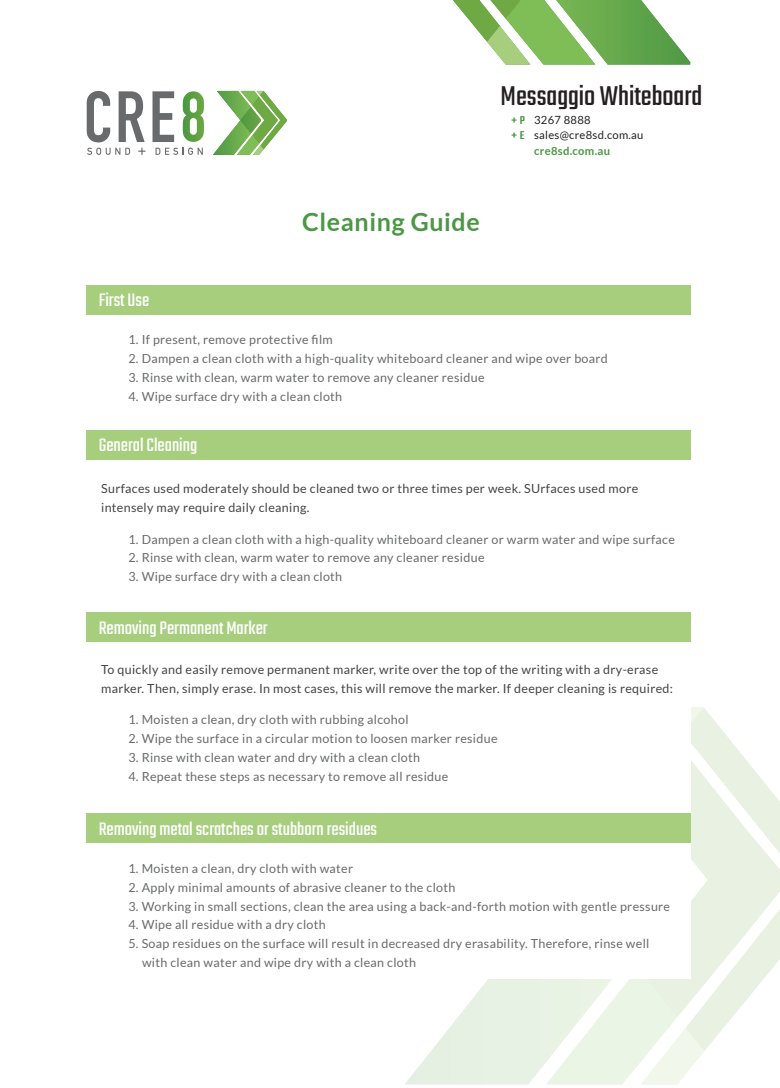
<style>
.page{position:relative;width:780px;height:1088px;background:#fff}
.page>*{position:absolute;margin:0;border:0;box-sizing:border-box;transform-origin:0 0}
.t1{font:30px "Teko";color:#231f20}
.t2{font:700 25px "Lato";letter-spacing:.025em;color:#4b9744}
.t3{font:20px "Teko";color:#fff}
.t4{font:12.5px/18.8px "Lato";letter-spacing:.025em;color:#686a6b}
.t5{font:12.5px/18.8px "Lato";letter-spacing:.025em;color:#434444}
.t6{font:500 12.5px/15px "Teko";color:#4b9744}
.t7{font:11.25px/15px "Lato";letter-spacing:.025em;color:#212222}
.t8{font:700 11.25px "Lato";letter-spacing:.025em;color:#4b9744}
</style>
<div class="page">
<svg style="left:405px;top:979px;width:141px;height:105px"></svg>
<svg style="left:546px;top:707px;width:234px;height:377px"></svg>
<div style="left:87px;top:285px;width:604px;height:693px;background:#fff"></div>
<svg style="left:87px;top:91px;width:23px;height:51px"></svg>
<svg style="left:119px;top:91px;width:26px;height:51px"></svg>
<svg style="left:152px;top:91px;width:22px;height:51px"></svg>
<svg style="left:183px;top:91px;width:21px;height:51px"></svg>
<svg style="left:87px;top:148px;width:43px;height:7px"></svg>
<svg style="left:155px;top:148px;width:48px;height:7px"></svg>
<svg style="left:138px;top:148px;width:7px;height:7px"></svg>
<svg style="left:213px;top:91px;width:74px;height:64px"></svg>
<svg style="left:453px;top:0;width:237px;height:65px"></svg>
<div style="left:87px;top:285px;width:604px;height:29px;background:#a6ce7d"></div>
<div style="left:87px;top:813px;width:604px;height:30px;background:#a6ce7d"></div>
<div style="left:87px;top:613px;width:604px;height:29px;background:#a6ce7d"></div>
<div style="left:87px;top:430px;width:604px;height:29px;background:#a6ce7d"></div>
<h1 class="t1" style="left:500px;top:79px;width:203px">Messaggio Whiteboard</h1>
<p class="t6" style="left:511px;top:114px;width:15px">+ P + E</p>
<p class="t7" style="left:534px;top:112px;width:111px">3267 8888 sales@cre8sd.com.au</p>
<h2 class="t2" style="left:302px;top:208px;width:179px">Cleaning Guide</h2>
<p class="t8" style="left:534px;top:144px;width:77px">cre8sd.com.au</p>
<h3 class="t3" style="left:99px;top:289px;width:52px">First Use</h3>
<p class="t4" style="left:128px;top:330px;width:206px">1. If present, remove protective film</p>
<p class="t4" style="left:128px;top:349px;width:481px">2. Dampen a clean cloth with a high-quality whiteboard cleaner and wipe over board</p>
<p class="t4" style="left:128px;top:368px;width:357px">3. Rinse with clean, warm water to remove any cleaner residue</p>
<p class="t4" style="left:128px;top:387px;width:215px">4. Wipe surface dry with a clean cloth</p>
<h3 class="t3" style="left:99px;top:434px;width:100px">General Cleaning</h3>
<p class="t5" style="left:101px;top:479px;width:538px">Surfaces used moderately should be cleaned two or three times per week. SUrfaces used more intensely may require daily cleaning.</p>
<p class="t4" style="left:128px;top:530px;width:548px">1. Dampen a clean cloth with a high-quality whiteboard cleaner or warm water and wipe surface</p>
<p class="t4" style="left:128px;top:548px;width:357px">2. Rinse with clean, warm water to remove any cleaner residue</p>
<p class="t4" style="left:128px;top:567px;width:215px">3. Wipe surface dry with a clean cloth</p>
<h3 class="t3" style="left:99px;top:616px;width:170px">Removing Permanent Marker</h3>
<p class="t5" style="left:101px;top:660px;width:573px">To quickly and easily remove permanent marker, write over the top of the writing with a dry-erase marker. Then, simply erase. In most cases, this will remove the marker. If deeper cleaning is required:</p>
<p class="t4" style="left:128px;top:710px;width:281px">1. Moisten a clean, dry cloth with rubbing alcohol</p>
<p class="t4" style="left:128px;top:729px;width:370px">2. Wipe the surface in a circular motion to loosen marker residue</p>
<p class="t4" style="left:128px;top:748px;width:293px">3. Rinse with clean water and dry with a clean cloth</p>
<p class="t4" style="left:128px;top:767px;width:321px">4. Repeat these steps as necessary to remove all residue</p>
<h3 class="t3" style="left:99px;top:817px;width:280px">Removing metal scratches or stubborn residues</h3>
<p class="t4" style="left:128px;top:859px;width:226px">1. Moisten a clean, dry cloth with water</p>
<p class="t4" style="left:128px;top:878px;width:328px">2. Apply minimal amounts of abrasive cleaner to the cloth</p>
<p class="t4" style="left:128px;top:896px;width:543px">3. Working in small sections, clean the area using a back-and-forth motion with gentle pressure</p>
<p class="t4" style="left:128px;top:915px;width:199px">4. Wipe all residue with a dry cloth</p>
<p class="t4" style="left:142px;top:934px;width:509px;text-indent:-14px">5. Soap residues on the surface will result in decreased dry erasability. Therefore, rinse well with clean water and wipe dry with a clean cloth</p>
</div>
